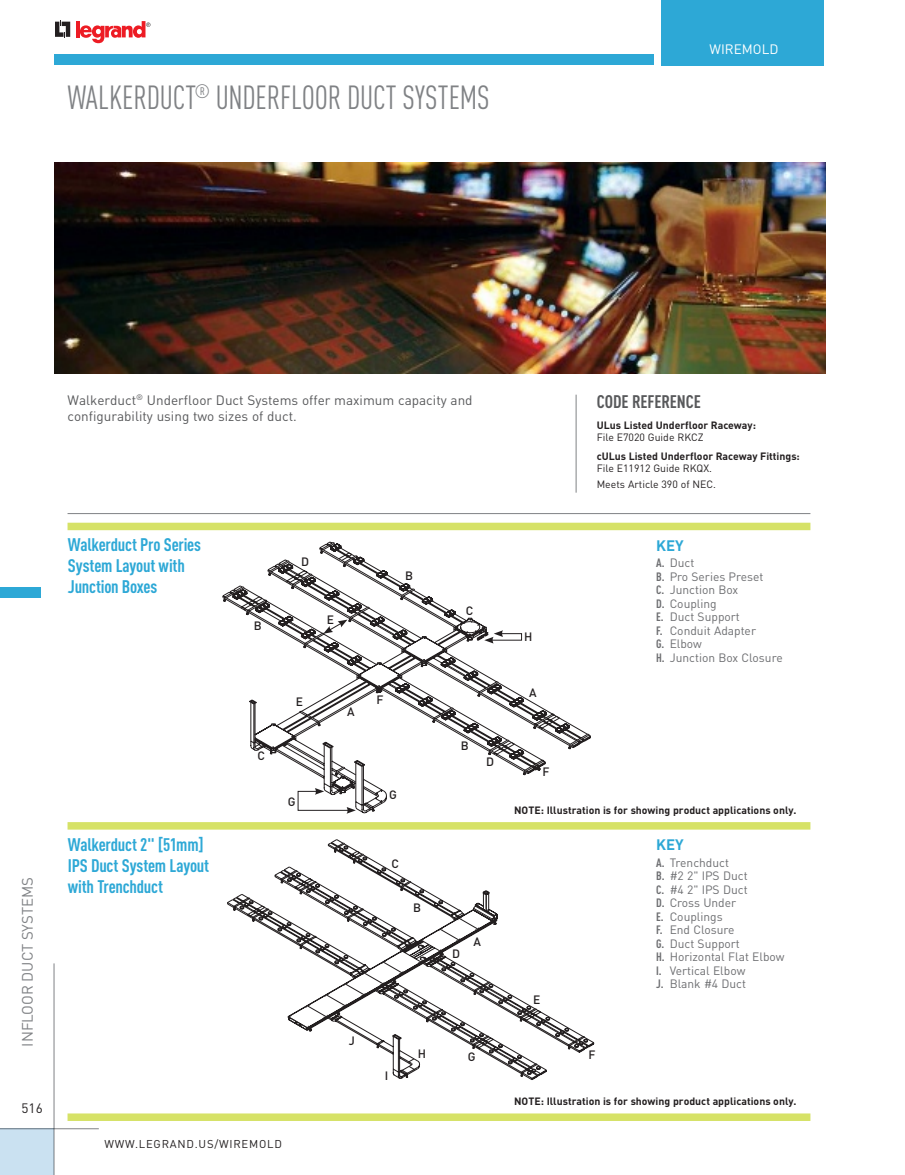
<style>
.page{position:relative;width:905px;height:1175px;background:#fff}
.page>*{position:absolute;margin:0;border:0;box-sizing:border-box;transform-origin:0 0}
.t1{font:condensed 33px "DIN Pro";letter-spacing:-.005em;color:#808285;scale:.95 1}
.t2{font:700 condensed 18px/21px "DIN Pro";letter-spacing:-.01em;color:#2da8d6}
.t3{font:700 condensed 18px "DIN Pro";letter-spacing:-.005em;color:#58595b}
.t4{font:15px "DIN Pro";color:#808285}
.t5{font:700 15px "DIN Pro";color:#2da8d6}
.t6{font:13.5px/16.5px "DIN Pro";color:#58595b}
.t7{font:13.5px "DIN Pro";color:#fff}
.t8{font:13.5px "DIN Pro";color:#231f20}
.t9{font:12px/13.5px "DIN Pro";color:#6d6e71}
.t10{font:500 12px "DIN Pro";color:#231f20}
.t11{font:11.25px "DIN Pro";letter-spacing:.07em;color:#231f20}
.t12{font:700 10.5px "DIN Pro";color:#231f20}
.t13{font:10.5px/16.5px "DIN Pro";color:#231f20}
.s1{font-weight:700;font-stretch:condensed}
</style>
<div class="page">
<div style="left:0;top:1128px;width:54px;height:46px;background:#cae1f1"></div>
<hr style="left:0;top:1128px;width:99px;height:1px;background:#808285">
<hr style="left:54px;top:963px;width:1px;height:211px;background:#808285">
<div style="left:0;top:587px;width:40px;height:11px;background:#2da8d6"></div>
<hr style="left:76px;top:21px;width:3px;height:16px;background:#ed1c24">
<svg style="left:80px;top:21px;width:70px;height:22px"></svg>
<svg style="left:55px;top:20px;width:15px;height:18px"></svg>
<div style="left:662px;top:0;width:162px;height:65px;background:#2da8d6"></div>
<div style="left:54px;top:54px;width:599px;height:11px;background:#2da8d6"></div>
<svg style="left:222px;top:541px;width:369px;height:272px"></svg>
<svg style="left:227px;top:841px;width:361px;height:238px"></svg>
<div style="left:382px;top:1070px;width:8px;height:11px;background:#fff"></div>
<img style="left:54px;top:162px;width:771px;height:212px">
<hr style="left:575px;top:394px;width:1px;height:98px;background:#808285">
<hr style="left:68px;top:513px;width:742px;height:1px;background:#808285">
<div style="left:68px;top:1113px;width:742px;height:7px;background:#d6e267"></div>
<div style="left:68px;top:822px;width:742px;height:7px;background:#d6e267"></div>
<div style="left:68px;top:522px;width:742px;height:8px;background:#d6e267"></div>
<h1 class="t1" style="left:68px;top:78px;width:445px">WALKERDUCT<sup>®</sup> UNDERFLOOR DUCT SYSTEMS</h1>
<p class="t7" style="left:709px;top:40px;width:70px">WIREMOLD</p>
<p class="t4" style="left:17px;top:1046px;width:170px;rotate:-90deg">INFLOOR DUCT SYSTEMS</p>
<p class="t8" style="left:22px;top:1099px;width:23px">516</p>
<p class="t6" style="left:67px;top:391px;width:406px">walkerduct<sup>®</sup> underfloor Duct systems offer maximum capacity and configurability using two sizes of duct.</p>
<h2 class="t3" style="left:596px;top:391px;width:106px">CODE REFERENCE</h2>
<p class="t12" style="left:596px;top:418px;width:161px">ULus Listed Underfloor Raceway:</p>
<p class="t13" style="left:596px;top:429px;width:108px">File E7020 Guide RKCZ</p>
<p class="t12" style="left:596px;top:449px;width:205px">cULus Listed Underfloor Raceway Fittings:</p>
<p class="t13" style="left:596px;top:459px;width:121px">File E11912 Guide RKQX.<br>Meets Article 390 of NEC.</p>
<h2 class="t2" style="left:68px;top:534px;width:135px">Walkerduct Pro Series<br>System Layout with<br>Junction Boxes</h2>
<h2 class="t2" style="left:68px;top:833px;width:143px">Walkerduct 2" [51mm]<br>IPS Duct System Layout with Trenchduct</h2>
<p class="t10" style="left:254px;top:617px;width:9px">B</p>
<p class="t10" style="left:301px;top:553px;width:9px">D</p>
<p class="t10" style="left:327px;top:611px;width:9px">E</p>
<p class="t10" style="left:405px;top:568px;width:9px">B</p>
<p class="t10" style="left:257px;top:747px;width:9px">C</p>
<p class="t10" style="left:296px;top:694px;width:9px">E</p>
<p class="t10" style="left:288px;top:793px;width:9px">G</p>
<p class="t10" style="left:347px;top:704px;width:9px">A</p>
<p class="t10" style="left:376px;top:691px;width:9px">F</p>
<p class="t10" style="left:389px;top:786px;width:9px">G</p>
<p class="t10" style="left:391px;top:855px;width:9px">C</p>
<p class="t10" style="left:413px;top:899px;width:9px">B</p>
<p class="t11" style="left:104px;top:1135px;width:179px">www.LEGRAND.us/WIREMOLD</p>
<p class="t10" style="left:349px;top:1032px;width:8px">J</p>
<p class="t10" style="left:385px;top:1067px;width:5px">I</p>
<p class="t10" style="left:418px;top:1045px;width:10px">H</p>
<p class="t10" style="left:466px;top:603px;width:9px">C</p>
<p class="t10" style="left:461px;top:737px;width:9px">B</p>
<p class="t10" style="left:486px;top:753px;width:9px">D</p>
<p class="t10" style="left:452px;top:945px;width:9px">D</p>
<p class="t10" style="left:473px;top:933px;width:9px">A</p>
<p class="t10" style="left:524px;top:628px;width:10px">H</p>
<p class="t10" style="left:529px;top:684px;width:9px">A</p>
<p class="t10" style="left:542px;top:763px;width:9px">F</p>
<p class="t5" style="left:656px;top:535px;width:29px">KEY</p>
<p class="t9" style="left:656px;top:555px;width:128px"><span class="s1">A.</span> Duct<br><span class="s1">B.</span> Pro series Preset<br><span class="s1">C.</span> Junction Box<br><span class="s1">D.</span> Coupling<br><span class="s1">E.</span> Duct support<br><span class="s1">F.</span> Conduit Adapter<br><span class="s1">G.</span> Elbow<br><span class="s1">H.</span> Junction Box Closure</p>
<p class="t12" style="left:514px;top:802px;width:284px">NOTE: Illustration is for showing product applications only.</p>
<p class="t10" style="left:533px;top:992px;width:9px">E</p>
<p class="t5" style="left:656px;top:834px;width:29px">KEY</p>
<p class="t9" style="left:656px;top:855px;width:130px"><span class="s1">A.</span> Trenchduct<br><span class="s1">B.</span> #2 2" IPS Duct<br><span class="s1">C.</span> #4 2" IPS Duct<br><span class="s1">D.</span> Cross under<br><span class="s1">E.</span> Couplings<br><span class="s1">F.</span> End Closure<br><span class="s1">G.</span> Duct support<br><span class="s1">H.</span> Horizontal Flat Elbow<br><span class="s1">I.</span> Vertical Elbow<br><span class="s1">J.</span> Blank #4 Duct</p>
<p class="t10" style="left:467px;top:1048px;width:9px">G</p>
<p class="t10" style="left:588px;top:1046px;width:9px">F</p>
<p class="t12" style="left:514px;top:1093px;width:284px">NOTE: Illustration is for showing product applications only.</p>
</div>
